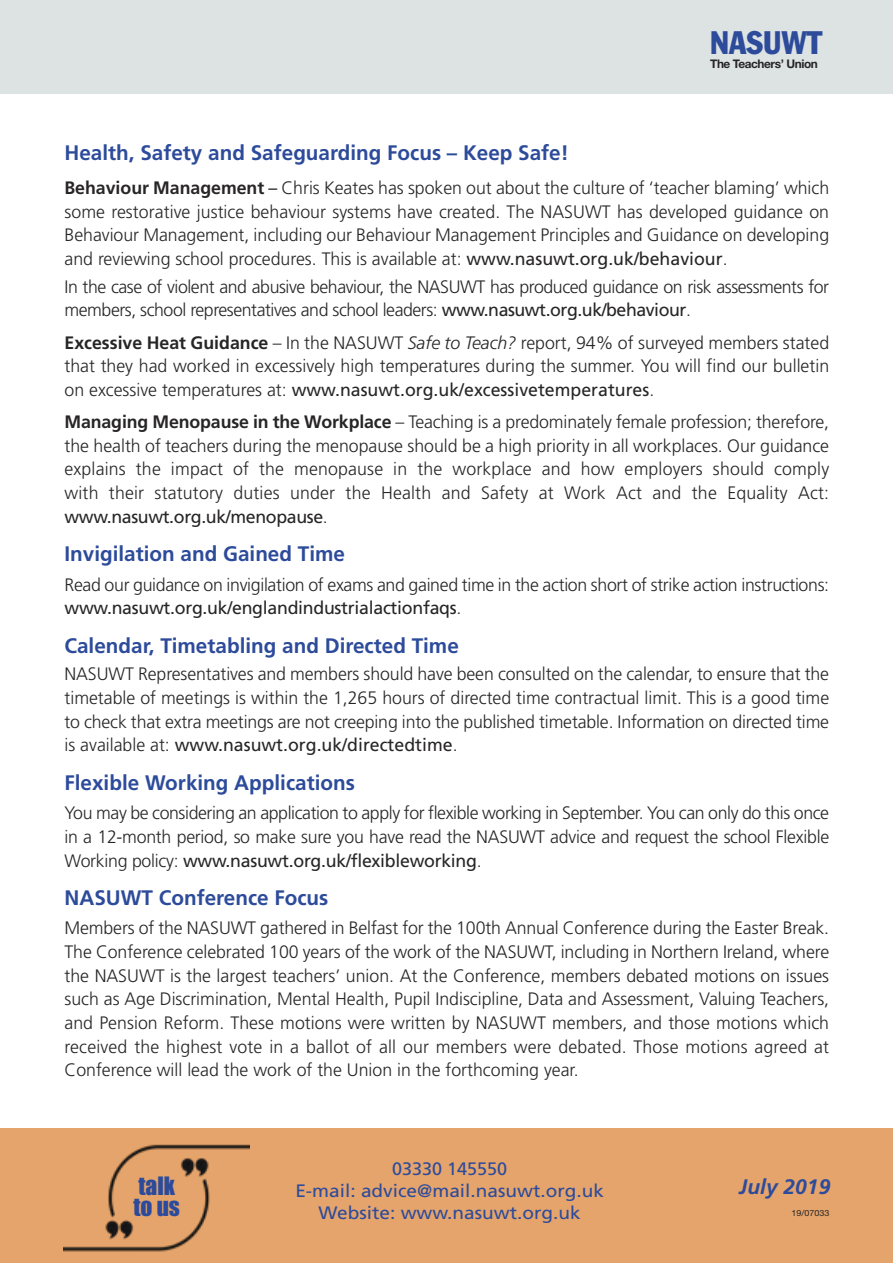
<style>
.page{position:relative;width:893px;height:1263px;background:#fff}
.page>*{position:absolute;margin:0;border:0;box-sizing:border-box;transform-origin:0 0}
.t1{font:condensed 31.95px "Franklin Gothic";color:#2d4b9b}
.t2{font:23.4px/21px "Impact";color:#2d4b9b}
.t3{font:700 21px "Frutiger";color:#2d4b9b}
.t4{font:italic 700 21px "Frutiger";color:#2d4b9b}
.t5{font:300 18px/23.7px "Frutiger";letter-spacing:-.015em;color:#272526;text-align:justify}
.t6{font:18px "Frutiger";color:#2d4b9b;scale:1.06 1}
.t7{font:18px "Frutiger";color:#2d4b9b}
.t8{font:700 11.85px "Helvetica Neue";letter-spacing:-.035em;color:#272526}
.t9{font:8.4px "Helvetica Neue";color:#272526;scale:1.06 1}
.s1{font-weight:700}
.s2{font-weight:400}
.s3{font-style:italic}
</style>
<div class="page">
<div style="left:0;top:0;width:893px;height:94px;background:#dde3e3"></div>
<div style="left:0;top:1128px;width:893px;height:135px;background:#e5a46b"></div>
<img style="left:64px;top:1144px;width:186px;height:108px">
<p class="t1" style="left:710px;top:31px;width:114px">NASUWT</p>
<p class="t8" style="left:710px;top:59px;width:109px">The Teachers’ Union</p>
<p class="t3" style="left:65px;top:145px;width:506px">Health, Safety and Safeguarding Focus – Keep Safe!</p>
<p class="t5" style="left:65px;top:177px;width:766px"><span class="s1">Behaviour Management</span> <span class="s2">–</span> Chris Keates has spoken out about the culture of ‘teacher blaming’ which some restorative justice behaviour systems have created. The NASUWT has developed guidance on Behaviour Management, including our Behaviour Management Principles and Guidance on developing and reviewing school procedures. This is available at: <span class="s2">www.nasuwt.org.uk/behaviour</span>.</p>
<p class="t5" style="left:65px;top:276px;width:766px">In the case of violent and abusive behaviour, the NASUWT has produced guidance on risk assessments for members, school representatives and school leaders: <span class="s2">www.nasuwt.org.uk/behaviour</span>.</p>
<p class="t5" style="left:65px;top:332px;width:766px"><span class="s1">Excessive Heat Guidance</span> – In the NASUWT <span class="s3">Safe to Teach?</span> report, 94% of surveyed members stated that they had worked in excessively high temperatures during the summer. You will find our bulletin on excessive temperatures at: <span class="s2">www.nasuwt.org.uk/excessivetemperatures</span>.</p>
<p class="t5" style="left:65px;top:411px;width:766px"><span class="s1">Managing Menopause in the Workplace</span> – Teaching is a predominately female profession; therefore, the health of teachers during the menopause should be a high priority in all workplaces. Our guidance explains the impact of the menopause in the workplace and how employers should comply with their statutory duties under the Health and Safety at Work Act and the Equality Act: <span class="s2">www.nasuwt.org.uk/menopause</span>.</p>
<p class="t3" style="left:65px;top:546px;width:282px">Invigilation and Gained Time</p>
<p class="t5" style="left:65px;top:574px;width:766px">Read our guidance on invigilation of exams and gained time in the action short of strike action instructions: <span class="s2">www.nasuwt.org.uk/englandindustrialactionfaqs</span>.</p>
<p class="t3" style="left:65px;top:637px;width:396px">Calendar, Timetabling and Directed Time</p>
<p class="t5" style="left:65px;top:663px;width:766px">NASUWT Representatives and members should have been consulted on the calendar, to ensure that the timetable of meetings is within the 1,265 hours of directed time contractual limit. This is a good time to check that extra meetings are not creeping into the published timetable. Information on directed time is available at: <span class="s2">www.nasuwt.org.uk/directedtime</span>.</p>
<p class="t3" style="left:65px;top:774px;width:292px">Flexible Working Applications</p>
<p class="t5" style="left:65px;top:802px;width:766px">You may be considering an application to apply for flexible working in September. You can only do this once in a 12-month period, so make sure you have read the NASUWT advice and request the school Flexible Working policy: <span class="s2">www.nasuwt.org.uk/flexibleworking</span>.</p>
<p class="t3" style="left:65px;top:889px;width:265px">NASUWT Conference Focus</p>
<p class="t5" style="left:65px;top:918px;width:766px">Members of the NASUWT gathered in Belfast for the 100th Annual Conference during the Easter Break.<br>The Conference celebrated 100 years of the work of the NASUWT, including in Northern Ireland, where the NASUWT is the largest teachers’ union. At the Conference, members debated motions on issues such as Age Discrimination, Mental Health, Pupil Indiscipline, Data and Assessment, Valuing Teachers, and Pension Reform. These motions were written by NASUWT members, and those motions which received the highest vote in a ballot of all our members were debated. Those motions agreed at Conference will lead the work of the Union in the forthcoming year.</p>
<p class="t2" style="left:133px;top:1177px;width:48px">talk to us</p>
<p class="t7" style="left:392px;top:1162px;width:117px">03330 145550</p>
<p class="t6" style="left:295px;top:1183px;width:293px">E-mail: advice@mail.nasuwt.org.uk</p>
<p class="t6" style="left:319px;top:1205px;width:249px">Website: www.nasuwt.org.uk</p>
<p class="t4" style="left:739px;top:1178px;width:93px">July 2019</p>
<p class="t9" style="left:791px;top:1210px;width:37px">19/07033</p>
</div>
